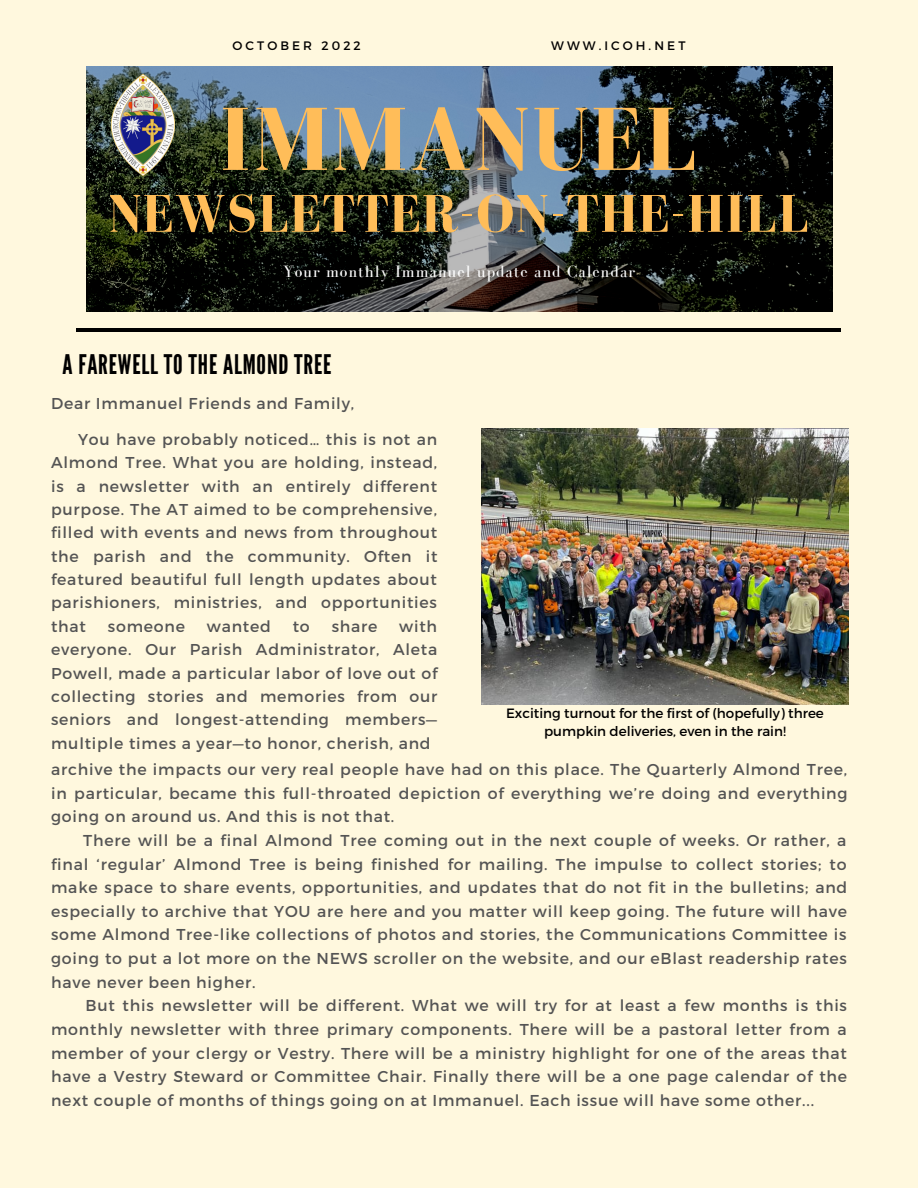
<style>
.page{position:relative;width:918px;height:1188px;background:#fff8de}
.page>*{position:absolute;margin:0;border:0;box-sizing:border-box;transform-origin:0 0}
.t1{font:700 91.95px "Bodoni FLF";letter-spacing:.02em;color:#ffbd59}
.t2{font:700 54.45px "Bodoni FLF";letter-spacing:.02em;color:#ffbd59}
.t3{font:27px "League Gothic";letter-spacing:.03em;color:#000}
.t4{font:16.95px "Bodoni FLF";letter-spacing:.05em;color:#fff}
.t5{font:15.75px/23.4px "Montserrat";letter-spacing:.05em;color:#545454;text-align:justify}
.t6{font:13.5px/18px "Montserrat";color:#000;text-align:center}
.t7{font:12.3px "Montserrat";letter-spacing:.25em;color:#000}
</style>
<div class="page">
<img style="left:86px;top:66px;width:746px;height:245px">
<hr style="left:76px;top:329px;width:765px;height:3px;background:#000">
<img style="left:481px;top:429px;width:368px;height:275px">
<img style="left:112px;top:74px;width:63px;height:101px">
<p class="t7" style="left:233px;top:37px;width:130px">OCTOBER 2022</p>
<p class="t7" style="left:551px;top:37px;width:136px">WWW.ICOH.NET</p>
<h1 class="t1" style="left:219px;top:90px;width:480px">IMMANUEL</h1>
<h2 class="t2" style="left:108px;top:184px;width:702px">NEWSLETTER-ON-THE-HILL</h2>
<p class="t4" style="left:283px;top:262px;width:354px">Your monthly Immanuel update and Calendar</p>
<h3 class="t3" style="left:63px;top:349px;width:270px">A FAREWELL TO THE ALMOND TREE</h3>
<p class="t5" style="left:51px;top:391px;width:305px">Dear Immanuel Friends and Family,</p>
<p class="t5" style="left:51px;top:427px;width:388px;text-indent:27px">You have probably noticed… this is not an Almond Tree. What you are holding, instead, is a newsletter with an entirely different purpose. The AT aimed to be comprehensive, filled with events and news from throughout the parish and the community. Often it featured beautiful full length updates about parishioners, ministries, and opportunities that</p>
<p class="t5" style="left:51px;top:614px;width:388px;text-indent:348px">with everyone. Our Parish Administrator, Aleta Powell, made a particular labor of love out of collecting stories and memories from our seniors and longest-attending members— multiple times a year—to honor, cherish, and</p>
<p class="t5" style="left:51px;top:757px;width:798px">archive the impacts our very real people have had on this place. The Quarterly Almond Tree, in particular, became this full-throated depiction of everything we’re doing and everything going on around us. And this is not that.</p>
<p class="t5" style="left:51px;top:828px;width:798px;text-indent:32px">There will be a final Almond Tree coming out in the next couple of weeks. Or rather, a final ‘regular’ Almond Tree is being finished for mailing. The impulse to collect stories; to make space to share events, opportunities, and updates that do not fit in the bulletins; and especially to archive that YOU are here and you matter will keep going. The future will have some Almond Tree-like collections of photos and stories, the Communications Committee is going to put a lot more on the NEWS scroller on the website, and our eBlast readership rates have never been higher.</p>
<p class="t5" style="left:51px;top:993px;width:798px;text-indent:34px">But this newsletter will be different. What we will try for at least a few months is this monthly newsletter with three primary components. There will be a pastoral letter from a member of your clergy or Vestry. There will be a ministry highlight for one of the areas that have a Vestry Steward or Committee Chair. Finally there will be a one page calendar of the next couple of months of things going on at Immanuel. Each issue will have some other...</p>
<p class="t5" style="left:108px;top:614px;width:79px">someone</p>
<p class="t5" style="left:207px;top:614px;width:66px">wanted</p>
<p class="t5" style="left:293px;top:614px;width:19px">to</p>
<p class="t5" style="left:332px;top:614px;width:47px">share</p>
<p class="t6" style="left:506px;top:703px;width:319px">Exciting turnout for the first of (hopefully) three pumpkin deliveries, even in the rain!</p>
</div>
